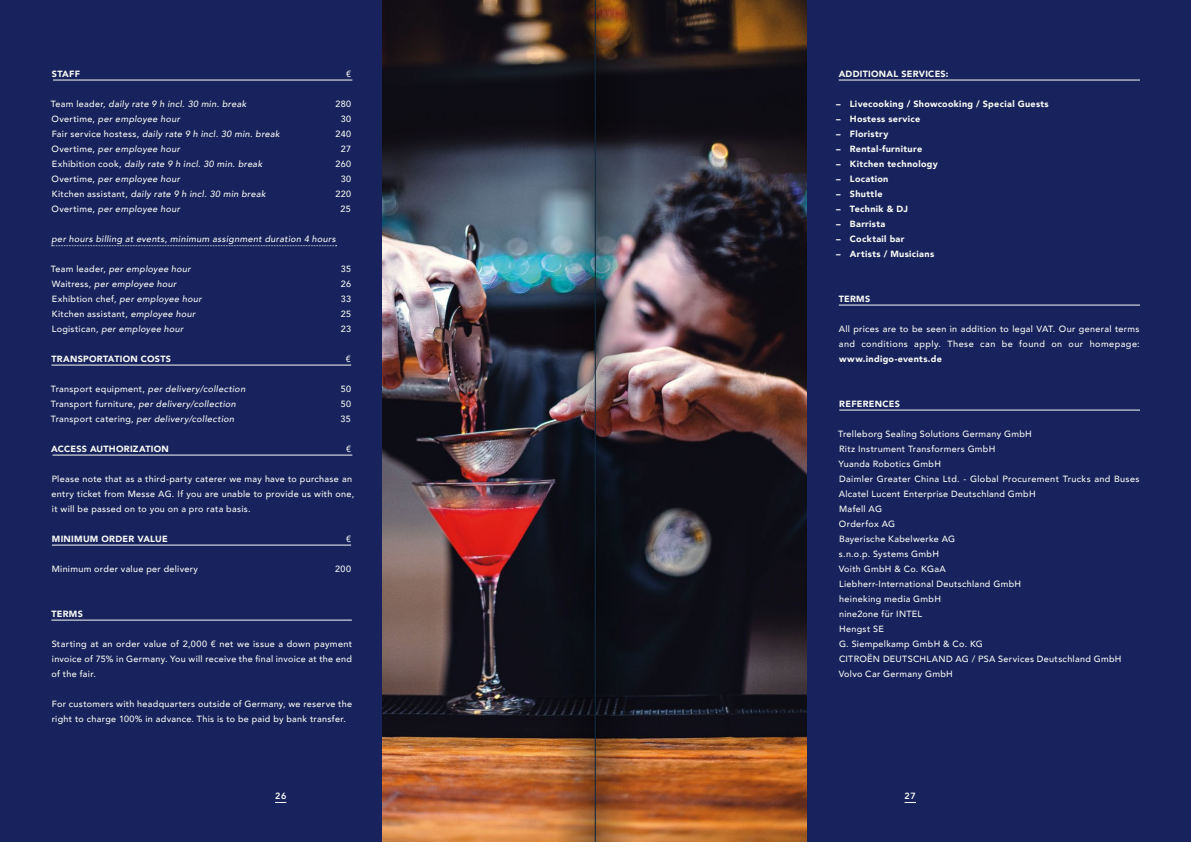
<style>
.page{position:relative;width:1191px;height:842px;background:#18225c}
.page>*{position:absolute;margin:0;border:0;box-sizing:border-box;transform-origin:0 0}
.t1{font:500 9px/15px "Avenir";letter-spacing:.035em;color:#f8fbf5}
.t2{font:italic 500 9px "Avenir";letter-spacing:.035em;color:#f8fbf5}
.t3{font:900 9px "Avenir";letter-spacing:.035em;color:#f8fbf5}
.t4{font:800 9px "Avenir";color:#f8fbf5}
.s1{font-style:normal}
.s2{font-style:italic}
</style>
<div class="page">
<hr style="left:53px;top:80px;width:299px;height:1px;background:#f8fbf5">
<svg style="left:52px;top:245px;width:284px;height:1px"></svg>
<hr style="left:51px;top:365px;width:300px;height:1px;background:#f8fbf5">
<hr style="left:52px;top:455px;width:300px;height:1px;background:#f8fbf5">
<hr style="left:52px;top:545px;width:299px;height:1px;background:#f8fbf5">
<hr style="left:51px;top:620px;width:301px;height:1px;background:#f8fbf5">
<hr style="left:838px;top:80px;width:302px;height:1px;background:#f8fbf5">
<hr style="left:839px;top:305px;width:301px;height:1px;background:#f8fbf5">
<hr style="left:839px;top:410px;width:301px;height:1px;background:#f8fbf5">
<img style="left:383px;top:0;width:423px;height:842px">
<img style="left:547px;top:0;width:48px;height:842px">
<img style="left:596px;top:0;width:48px;height:842px">
<svg style="left:904px;top:802px;width:12px;height:1px"></svg>
<hr style="left:595px;top:0;width:1px;height:842px;background:#122f45">
<p class="t3" style="left:52px;top:66px;width:30px">STAFF</p>
<p class="t1" style="left:346px;top:66px;width:7px">€</p>
<p class="t2" style="left:51px;top:99px;width:197px"><span class="s1">Team leader</span>, daily rate 9 h incl. 30 min. break</p>
<p class="t1" style="left:335px;top:96px;width:17px">280</p>
<p class="t2" style="left:52px;top:114px;width:130px"><span class="s1">Overtime,</span> per employee hour</p>
<p class="t1" style="left:341px;top:111px;width:12px">30</p>
<p class="t2" style="left:52px;top:129px;width:230px"><span class="s1">Fair service hostess,</span> daily rate 9 h incl. 30 min. break</p>
<p class="t1" style="left:335px;top:126px;width:17px">240</p>
<p class="t2" style="left:52px;top:144px;width:130px"><span class="s1">Overtime,</span> per employee hour</p>
<p class="t1" style="left:341px;top:141px;width:12px">27</p>
<p class="t2" style="left:52px;top:159px;width:212px"><span class="s1">Exhibition cook,</span> daily rate 9 h incl. 30 min. break</p>
<p class="t1" style="left:335px;top:156px;width:17px">260</p>
<p class="t2" style="left:52px;top:174px;width:130px"><span class="s1">Overtime,</span> per employee hour</p>
<p class="t1" style="left:341px;top:171px;width:12px">30</p>
<p class="t2" style="left:52px;top:189px;width:216px"><span class="s1">Kitchen assistant,</span> daily rate 9 h incl. 30 min break</p>
<p class="t1" style="left:335px;top:186px;width:17px">220</p>
<p class="t2" style="left:52px;top:204px;width:130px"><span class="s1">Overtime,</span> per employee hour</p>
<p class="t1" style="left:341px;top:201px;width:12px">25</p>
<p class="t2" style="left:51px;top:234px;width:286px">per hours billing at events, minimum assignment duration 4 hours</p>
<p class="t2" style="left:51px;top:264px;width:142px"><span class="s1">Team leader,</span> per employee hour</p>
<p class="t1" style="left:341px;top:261px;width:12px">35</p>
<p class="t2" style="left:52px;top:279px;width:126px"><span class="s1">Waitress,</span> per employee hour</p>
<p class="t1" style="left:341px;top:276px;width:12px">26</p>
<p class="t2" style="left:52px;top:294px;width:151px"><span class="s1">Exhibtion chef,</span> per employee hour</p>
<p class="t1" style="left:341px;top:291px;width:12px">33</p>
<p class="t1" style="left:52px;top:306px;width:145px">Kitchen assistant, <span class="s2">employee hour</span></p>
<p class="t1" style="left:341px;top:306px;width:12px">25</p>
<p class="t2" style="left:52px;top:324px;width:133px"><span class="s1">Logistican,</span> per employee hour</p>
<p class="t1" style="left:341px;top:321px;width:12px">23</p>
<p class="t3" style="left:51px;top:351px;width:121px">TRANSPORTATION COSTS</p>
<p class="t1" style="left:346px;top:351px;width:7px">€</p>
<p class="t2" style="left:51px;top:384px;width:196px"><span class="s1">Transport equipment,</span> per delivery/collection</p>
<p class="t1" style="left:341px;top:381px;width:12px">50</p>
<p class="t2" style="left:51px;top:399px;width:187px"><span class="s1">Transport furniture,</span> per delivery/collection</p>
<p class="t1" style="left:341px;top:396px;width:12px">50</p>
<p class="t2" style="left:51px;top:414px;width:185px"><span class="s1">Transport catering,</span> per delivery/collection</p>
<p class="t1" style="left:340px;top:411px;width:12px">35</p>
<p class="t3" style="left:51px;top:441px;width:119px">ACCESS AUTHORIZATION</p>
<p class="t1" style="left:346px;top:441px;width:7px">€</p>
<p class="t1" style="left:51px;top:471px;width:304px">Please note that as a third-party caterer we may have to purchase an entry ticket from Messe AG. If you are unable to provide us with one, it will be passed on to you on a pro rata basis.</p>
<p class="t3" style="left:52px;top:531px;width:117px">MINIMUM ORDER VALUE</p>
<p class="t1" style="left:346px;top:531px;width:7px">€</p>
<p class="t1" style="left:52px;top:561px;width:148px">Minimum order value per delivery</p>
<p class="t1" style="left:335px;top:561px;width:17px">200</p>
<p class="t3" style="left:51px;top:606px;width:33px">TERMS</p>
<p class="t1" style="left:51px;top:636px;width:302px;text-align:justify">Starting at an order value of 2,000 € net we issue a down payment invoice of 75% in Germany. You will receive the final invoice at the end of the fair.</p>
<p class="t1" style="left:52px;top:696px;width:302px">For customers with headquarters outside of Germany, we reserve the right to charge 100% in advance. This is to be paid by bank transfer.</p>
<p class="t3" style="left:838px;top:66px;width:111px">ADDITIONAL SERVICES:</p>
<p class="t3" style="left:836px;top:96px;width:214px">– Livecooking / Showcooking / Special Guests</p>
<p class="t3" style="left:836px;top:111px;width:86px">– Hostess service</p>
<p class="t3" style="left:836px;top:126px;width:54px">– Floristry</p>
<p class="t3" style="left:836px;top:141px;width:88px">– Rental-furniture</p>
<p class="t3" style="left:836px;top:156px;width:103px">– Kitchen technology</p>
<p class="t3" style="left:836px;top:171px;width:54px">– Location</p>
<p class="t3" style="left:836px;top:186px;width:48px">– Shuttle</p>
<p class="t3" style="left:836px;top:201px;width:74px">– Technik &amp; DJ</p>
<p class="t3" style="left:836px;top:216px;width:51px">– Barrista</p>
<p class="t3" style="left:836px;top:231px;width:70px">– Cocktail bar</p>
<p class="t3" style="left:836px;top:246px;width:100px">– Artists / Musicians</p>
<p class="t3" style="left:838px;top:291px;width:33px">TERMS</p>
<p class="t1" style="left:838px;top:321px;width:303px">All prices are to be seen in addition to legal VAT. Our general terms and conditions apply. These can be found on our homepage:</p>
<p class="t3" style="left:839px;top:351px;width:104px">www.indigo-events.de</p>
<p class="t3" style="left:839px;top:396px;width:62px">REFERENCES</p>
<p class="t1" style="left:838px;top:426px;width:303px">Trelleborg Sealing Solutions Germany GmbH<br>Ritz Instrument Transformers GmbH<br>Yuanda Robotics GmbH<br>Daimler Greater China Ltd. - Global Procurement Trucks and Buses<br>Alcatel Lucent Enterprise Deutschland GmbH<br>Mafell AG<br>Orderfox AG<br>Bayerische Kabelwerke AG<br>s.n.o.p. Systems GmbH<br>Voith GmbH &amp; Co. KGaA<br>Liebherr-International Deutschland GmbH<br>heineking media GmbH<br>nine2one für INTEL<br>Hengst SE<br>G. Siempelkamp GmbH &amp; Co. KG<br>CITROËN DEUTSCHLAND AG / PSA Services Deutschland GmbH<br>Volvo Car Germany GmbH</p>
<p class="t4" style="left:275px;top:789px;width:13px">26</p>
<p class="t4" style="left:904px;top:789px;width:13px">27</p>
</div>
